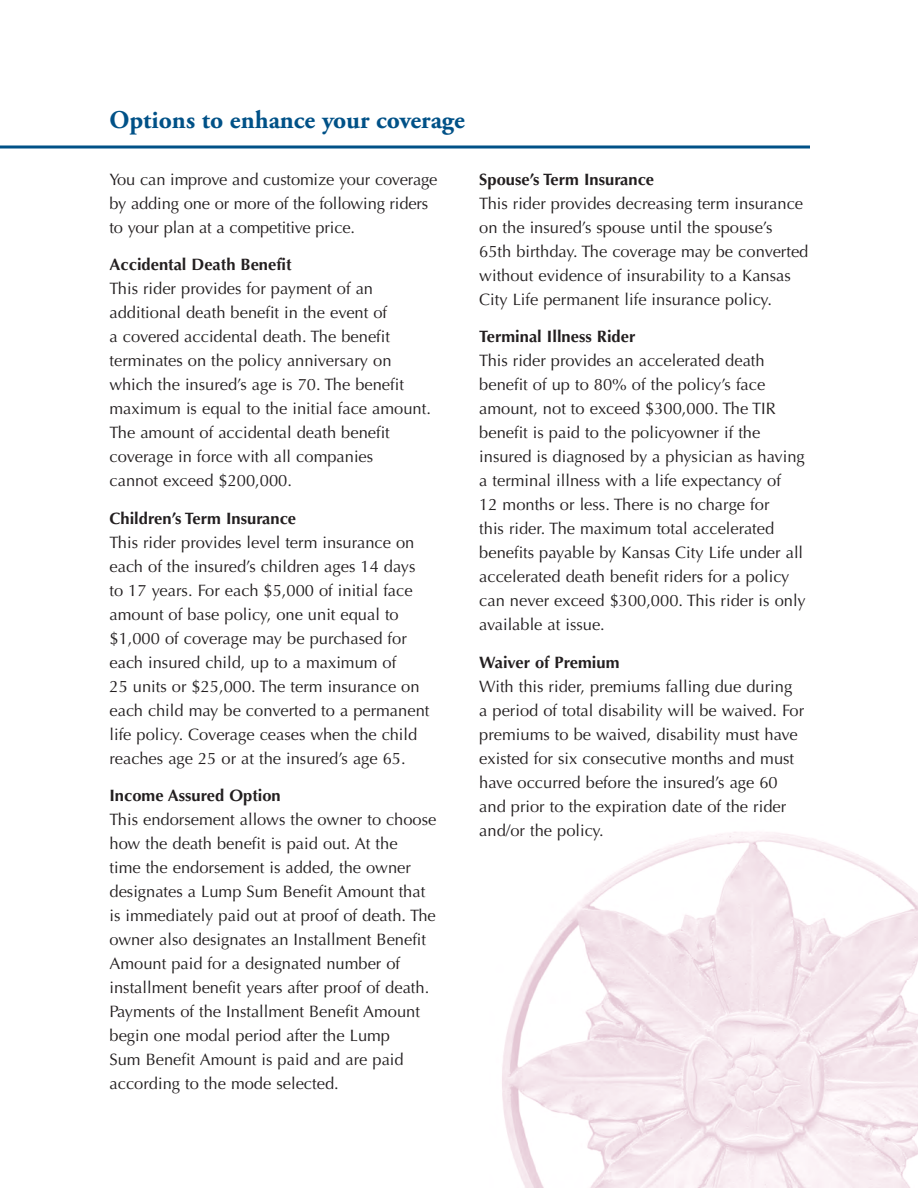
<style>
.page{position:relative;width:918px;height:1188px;background:#fff}
.page>*{position:absolute;margin:0;border:0;box-sizing:border-box;transform-origin:0 0}
.Heads{font:700 25.5px "Adobe Garamond Pro";color:#005187}
.t1{font:16.5px/24px "Optima LT Std";color:#231f20}
.t2{font:700 16.5px "Optima LT Std";color:#231f20}
</style>
<div class="page">
<img style="left:502px;top:832px;width:416px;height:356px">
<hr style="left:0;top:146px;width:810px;height:2px;background:#005187">
<p class="Heads" style="left:110px;top:105px;width:357px">Options to enhance your coverage</p>
<p class="t1" style="left:110px;top:167px;width:330px">You can improve and customize your coverage by adding one or more of the following riders to your plan at a competitive price.</p>
<p class="t2" style="left:110px;top:255px;width:184px">Accidental Death Benefit</p>
<p class="t1" style="left:110px;top:277px;width:323px">This rider provides for payment of an additional death benefit in the event of<br>a covered accidental death. The benefit terminates on the policy anniversary on which the insured’s age is 70. The benefit maximum is equal to the initial face amount.<br>The amount of accidental death benefit coverage in force with all companies<br>cannot exceed $200,000.</p>
<p class="t2" style="left:110px;top:508px;width:188px">Children’s Term Insurance</p>
<p class="t1" style="left:110px;top:530px;width:321px">This rider provides level term insurance on each of the insured’s children ages 14 days to 17 years. For each $5,000 of initial face amount of base policy, one unit equal to $1,000 of coverage may be purchased for each insured child, up to a maximum of<br>25 units or $25,000. The term insurance on each child may be converted to a permanent life policy. Coverage ceases when the child reaches age 25 or at the insured’s age 65.</p>
<p class="t2" style="left:110px;top:786px;width:173px">Income Assured Option</p>
<p class="t1" style="left:110px;top:808px;width:328px">This endorsement allows the owner to choose how the death benefit is paid out. At the<br>time the endorsement is added, the owner designates a Lump Sum Benefit Amount that is immediately paid out at proof of death. The owner also designates an Installment Benefit Amount paid for a designated number of installment benefit years after proof of death.<br>Payments of the Installment Benefit Amount begin one modal period after the Lump<br>Sum Benefit Amount is paid and are paid according to the mode selected.</p>
<p class="t2" style="left:479px;top:170px;width:176px">Spouse’s Term Insurance</p>
<p class="t1" style="left:479px;top:192px;width:331px">This rider provides decreasing term insurance on the insured’s spouse until the spouse’s 65th birthday. The coverage may be converted without evidence of insurability to a Kansas City Life permanent life insurance policy.</p>
<p class="t2" style="left:479px;top:327px;width:158px">Terminal Illness Rider</p>
<p class="t1" style="left:479px;top:349px;width:328px">This rider provides an accelerated death benefit of up to 80% of the policy’s face amount, not to exceed $300,000. The TIR benefit is paid to the policyowner if the insured is diagnosed by a physician as having a terminal illness with a life expectancy of<br>12 months or less. There is no charge for<br>this rider. The maximum total accelerated benefits payable by Kansas City Life under all accelerated death benefit riders for a policy can never exceed $300,000. This rider is only available at issue.</p>
<p class="t2" style="left:479px;top:653px;width:142px">Waiver of Premium</p>
<p class="t1" style="left:479px;top:675px;width:326px">With this rider, premiums falling due during a period of total disability will be waived. For premiums to be waived, disability must have existed for six consecutive months and must have occurred before the insured’s age 60 and prior to the expiration date of the rider and/or the policy.</p>
</div>
